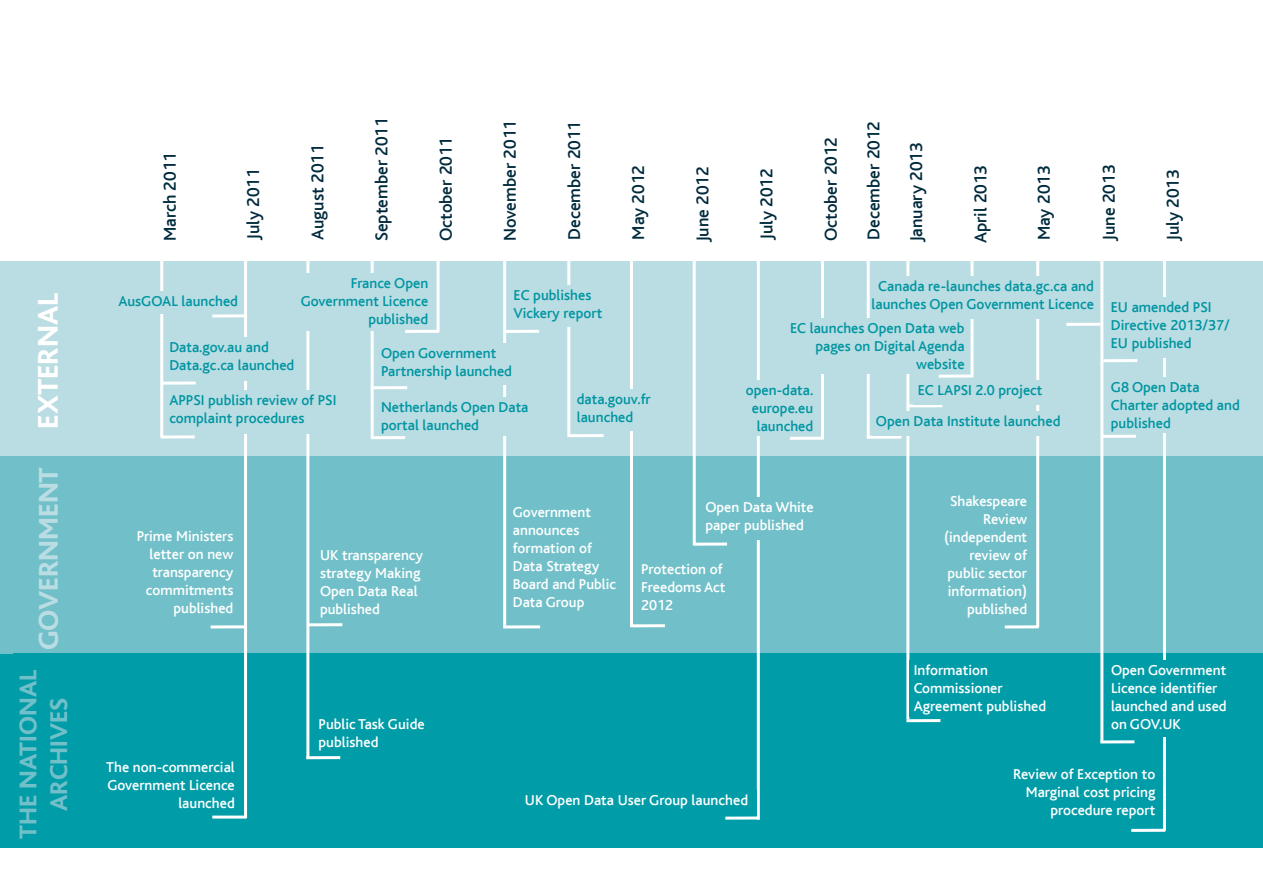
<style>
.page{position:relative;width:1263px;height:893px;background:#fff}
.page>*{position:absolute;margin:0;border:0;box-sizing:border-box;transform-origin:0 0}
.t1{font:800 30px "Bliss";color:#fff}
.t2{font:800 28.5px "Bliss";color:#badde3}
.t3{font:800 25.5px/30.6px "Bliss";color:#71c0c9;text-align:center}
.t4{font:500 18px "Bliss";color:#002b3d}
.t5{font:500 15px/18px "Bliss";color:#fff}
.t6{font:500 15px/18px "Bliss";color:#0095a1}
</style>
<div class="page">
<div style="left:0;top:653px;width:1263px;height:194px;background:#009ca8"></div>
<div style="left:0;top:457px;width:13px;height:196px;background:#71c0c9"></div>
<div style="left:0;top:261px;width:1263px;height:197px;background:#badde3"></div>
<div style="left:1px;top:457px;width:1262px;height:196px;background:#71c0c9"></div>
<hr style="left:160px;top:258px;width:3px;height:179px;background:#fff">
<hr style="left:161px;top:435px;width:34px;height:3px;background:#fff">
<svg style="left:163px;top:381px;width:33px;height:4px"></svg>
<hr style="left:244px;top:255px;width:3px;height:563px;background:#fff">
<hr style="left:212px;top:816px;width:34px;height:3px;background:#fff">
<div style="left:165px;top:337px;width:146px;height:43px;background:#badde3"></div>
<hr style="left:212px;top:314px;width:34px;height:3px;background:#fff">
<hr style="left:211px;top:625px;width:34px;height:3px;background:#fff">
<hr style="left:306px;top:168px;width:3px;height:589px;background:#fff">
<hr style="left:308px;top:623px;width:34px;height:3px;background:#fff">
<hr style="left:306px;top:756px;width:34px;height:3px;background:#fff">
<hr style="left:371px;top:145px;width:3px;height:294px;background:#fff">
<hr style="left:371px;top:436px;width:34px;height:3px;background:#fff">
<div style="left:97px;top:291px;width:145px;height:23px;background:#badde3"></div>
<hr style="left:373px;top:386px;width:34px;height:3px;background:#fff">
<div style="left:276px;top:274px;width:156px;height:57px;background:#badde3"></div>
<hr style="left:437px;top:249px;width:3px;height:83px;background:#fff">
<hr style="left:405px;top:330px;width:34px;height:3px;background:#fff">
<hr style="left:503px;top:257px;width:3px;height:371px;background:#fff">
<hr style="left:505px;top:330px;width:34px;height:3px;background:#fff">
<hr style="left:506px;top:625px;width:34px;height:3px;background:#fff">
<hr style="left:567px;top:261px;width:3px;height:176px;background:#fff">
<hr style="left:570px;top:434px;width:34px;height:3px;background:#fff">
<hr style="left:630px;top:255px;width:3px;height:372px;background:#fff">
<hr style="left:631px;top:624px;width:34px;height:3px;background:#fff">
<hr style="left:693px;top:254px;width:3px;height:291px;background:#fff">
<svg style="left:693px;top:542px;width:34px;height:4px"></svg>
<hr style="left:757px;top:248px;width:3px;height:572px;background:#fff">
<svg style="left:725px;top:816px;width:34px;height:4px"></svg>
<div style="left:701px;top:497px;width:121px;height:43px;background:#71c0c9"></div>
<hr style="left:821px;top:243px;width:3px;height:196px;background:#fff">
<hr style="left:790px;top:437px;width:34px;height:3px;background:#fff">
<div style="left:738px;top:380px;width:80px;height:56px;background:#badde3"></div>
<hr style="left:1005px;top:625px;width:34px;height:3px;background:#fff">
<hr style="left:906px;top:258px;width:3px;height:461px;background:#fff">
<hr style="left:908px;top:404px;width:34px;height:3px;background:#fff">
<hr style="left:906px;top:719px;width:34px;height:3px;background:#fff">
<hr style="left:970px;top:228px;width:3px;height:149px;background:#fff">
<hr style="left:939px;top:375px;width:34px;height:3px;background:#fff">
<hr style="left:1036px;top:260px;width:3px;height:367px;background:#fff">
<hr style="left:1100px;top:253px;width:3px;height:489px;background:#fff">
<hr style="left:1102px;top:435px;width:34px;height:3px;background:#fff">
<div style="left:863px;top:276px;width:235px;height:43px;background:#badde3"></div>
<hr style="left:1103px;top:359px;width:34px;height:3px;background:#fff">
<hr style="left:1066px;top:323px;width:34px;height:3px;background:#fff">
<hr style="left:1163px;top:259px;width:3px;height:572px;background:#fff">
<hr style="left:1131px;top:829px;width:34px;height:3px;background:#fff">
<div style="left:1107px;top:377px;width:145px;height:56px;background:#badde3"></div>
<div style="left:1107px;top:297px;width:138px;height:60px;background:#badde3"></div>
<div style="left:509px;top:285px;width:101px;height:42px;background:#badde3"></div>
<div style="left:572px;top:389px;width:101px;height:41px;background:#badde3"></div>
<div style="left:165px;top:390px;width:199px;height:43px;background:#badde3"></div>
<div style="left:377px;top:397px;width:186px;height:39px;background:#badde3"></div>
<div style="left:377px;top:343px;width:183px;height:41px;background:#badde3"></div>
<hr style="left:867px;top:243px;width:3px;height:196px;background:#fff">
<div style="left:913px;top:380px;width:185px;height:24px;background:#badde3"></div>
<div style="left:773px;top:319px;width:196px;height:55px;background:#badde3"></div>
<hr style="left:867px;top:436px;width:34px;height:3px;background:#fff">
<div style="left:872px;top:411px;width:212px;height:24px;background:#badde3"></div>
<hr style="left:1100px;top:740px;width:34px;height:3px;background:#fff">
<div style="left:1107px;top:660px;width:142px;height:77px;background:#009ca8"></div>
<p class="t1" style="left:32px;top:429px;width:137px;rotate:-90deg">EXTERNAL</p>
<p class="t2" style="left:34px;top:650px;width:185px;rotate:-90deg">GOVERNMENT</p>
<p class="t3" style="left:13px;top:839px;width:171px;rotate:-90deg">THE NATIONAL<br>ARCHIVES</p>
<p class="t4" style="left:161px;top:241px;width:91px;rotate:-90deg">March 2011</p>
<p class="t4" style="left:244px;top:240px;width:73px;rotate:-90deg">July 2011</p>
<p class="t6" style="left:118px;top:292px;width:121px">AusGOAL launched</p>
<p class="t4" style="left:308px;top:240px;width:97px;rotate:-90deg">August 2011</p>
<p class="t4" style="left:372px;top:241px;width:125px;rotate:-90deg">September 2011</p>
<p class="t4" style="left:436px;top:241px;width:106px;rotate:-90deg">October 2011</p>
<p class="t6" style="left:301px;top:275px;width:129px;text-align:right">France Open<br>Government Licence published</p>
<p class="t4" style="left:501px;top:241px;width:123px;rotate:-90deg">November 2011</p>
<p class="t4" style="left:565px;top:240px;width:120px;rotate:-90deg">December 2011</p>
<p class="t6" style="left:514px;top:286px;width:90px">EC publishes<br>Vickery report</p>
<p class="t6" style="left:169px;top:338px;width:101px">Data.gov.au and</p>
<p class="t6" style="left:169px;top:356px;width:126px">Data.gc.ca launched</p>
<p class="t6" style="left:381px;top:344px;width:132px">Open Government<br>Partnership launched</p>
<p class="t4" style="left:629px;top:240px;width:76px;rotate:-90deg">May 2012</p>
<p class="t4" style="left:693px;top:242px;width:77px;rotate:-90deg">June 2012</p>
<p class="t4" style="left:757px;top:240px;width:73px;rotate:-90deg">July 2012</p>
<p class="t4" style="left:821px;top:241px;width:106px;rotate:-90deg">October 2012</p>
<p class="t4" style="left:864px;top:240px;width:120px;rotate:-90deg">December 2012</p>
<p class="t4" style="left:907px;top:242px;width:101px;rotate:-90deg">January 2013</p>
<p class="t4" style="left:971px;top:243px;width:80px;rotate:-90deg">April 2013</p>
<p class="t4" style="left:1034px;top:240px;width:76px;rotate:-90deg">May 2013</p>
<p class="t4" style="left:1099px;top:241px;width:77px;rotate:-90deg">June 2013</p>
<p class="t4" style="left:1163px;top:241px;width:73px;rotate:-90deg">July 2013</p>
<p class="t6" style="left:872px;top:277px;width:224px;text-align:center">Canada re-launches data.gc.ca and launches Open Government Licence</p>
<p class="t6" style="left:790px;top:320px;width:176px;text-align:right">EC launches Open Data web pages on Digital Agenda website</p>
<p class="t6" style="left:1111px;top:298px;width:120px">EU amended PSI<br>Directive 2013/37/<br>EU published</p>
<p class="t6" style="left:169px;top:391px;width:169px">APPSI publish review of PSI complaint procedures</p>
<p class="t6" style="left:381px;top:398px;width:149px">Netherlands Open Data portal launched</p>
<p class="t6" style="left:577px;top:390px;width:76px">data.gouv.fr launched</p>
<p class="t6" style="left:746px;top:381px;width:69px;text-align:right">open-data. europe.eu launched</p>
<p class="t5" style="left:137px;top:528px;width:98px;text-align:right">Prime Ministers letter on new transparency commitments published</p>
<p class="t5" style="left:106px;top:759px;width:130px;text-align:right">The non-commercial<br>Government Licence launched</p>
<p class="t5" style="left:320px;top:546px;width:105px">UK transparency strategy Making<br>Open Data Real published</p>
<p class="t5" style="left:319px;top:715px;width:108px">Public Task Guide published</p>
<p class="t5" style="left:513px;top:504px;width:105px">Government announces formation of<br>Data Strategy<br>Board and Public<br>Data Group</p>
<p class="t5" style="left:705px;top:498px;width:110px">Open Data White paper published</p>
<p class="t5" style="left:641px;top:560px;width:86px">Protection of<br>Freedoms Act<br>2012</p>
<p class="t5" style="left:525px;top:791px;width:225px">UK Open Data User Group launched</p>
<p class="t6" style="left:918px;top:381px;width:126px">EC LAPSI 2.0 project</p>
<p class="t6" style="left:876px;top:412px;width:186px">Open Data Institute launched</p>
<p class="t5" style="left:944px;top:492px;width:85px;text-align:right">Shakespeare<br>Review (independent review of public sector information) published</p>
<p class="t5" style="left:914px;top:662px;width:134px">Information<br>Commissioner<br>Agreement published</p>
<p class="t6" style="left:1111px;top:378px;width:130px">G8 Open Data<br>Charter adopted and published</p>
<p class="t5" style="left:1111px;top:662px;width:117px">Open Government<br>Licence identifier launched and used on GOV.UK</p>
<p class="t5" style="left:1013px;top:766px;width:144px;text-align:right">Review of Exception to<br>Marginal cost pricing procedure report</p>
</div>
